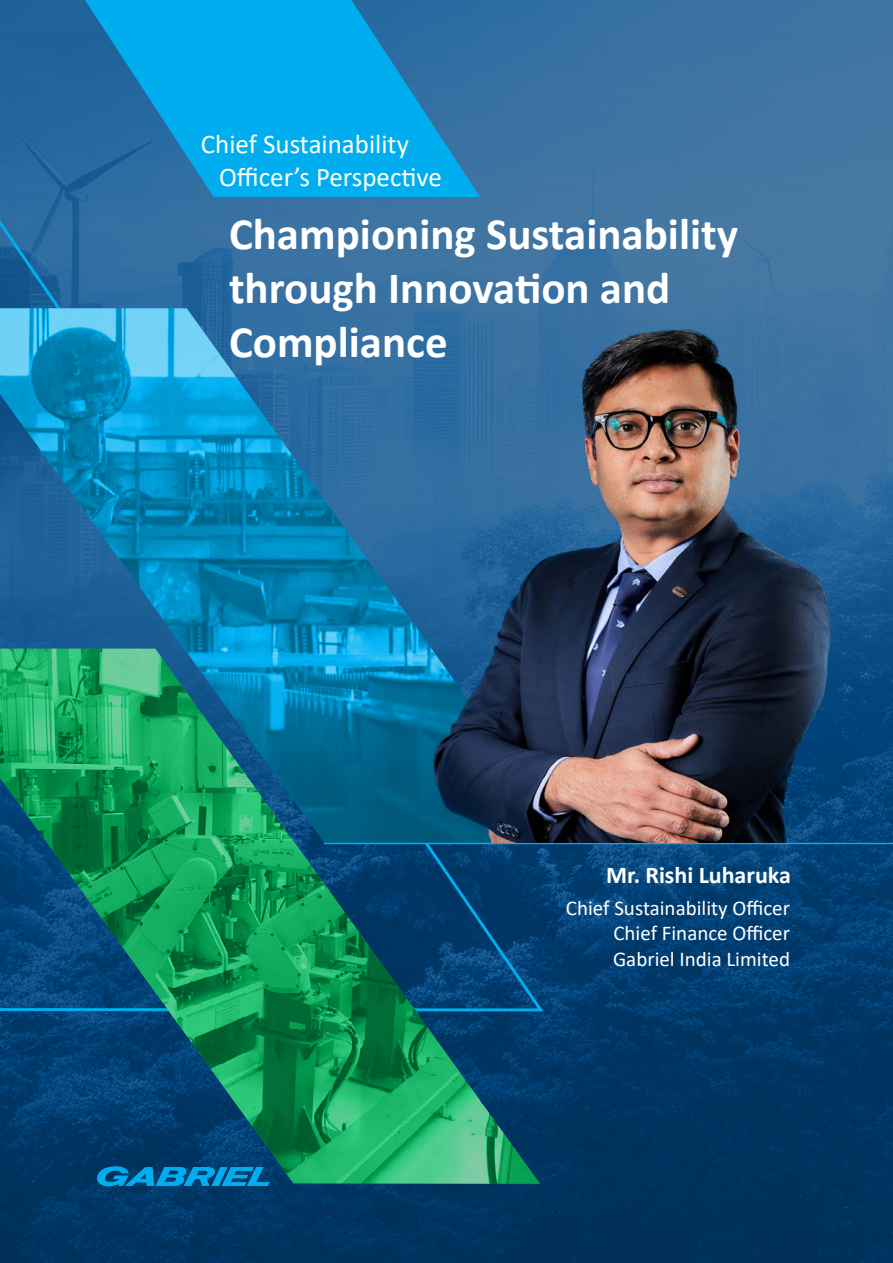
<style>
.page{position:relative;width:893px;height:1263px;background:#fff}
.page>*{position:absolute;margin:0;border:0;box-sizing:border-box;transform-origin:0 0}
.t1{font:700 45px/54px "Calibri";color:#fff}
.t2{font:27px/32.4px "Calibri";color:#fff}
.t3{font:700 24px "Calibri";color:#fff}
.t4{font:21px/25.2px "Calibri";color:#fff;text-align:justify}
</style>
<div class="page">
<img style="left:0;top:0;width:893px;height:1263px">
<svg style="left:0;top:96px;width:546px;height:917px;background:#326ea0"></svg>
<img style="left:0;top:308px;width:572px;height:341px">
<img style="left:0;top:649px;width:540px;height:535px">
<svg style="left:85px;top:0;width:395px;height:197px;background:#0e98d5"></svg>
<svg style="left:96px;top:1165px;width:174px;height:54px;background:#005185"></svg>
<hr style="left:324px;top:843px;width:569px;height:1px;background:#00aeef">
<img style="left:434px;top:324px;width:427px;height:519px">
<p class="t2" style="left:219px;top:127px;width:224px;text-indent:-18px">Chief Sustainability<br>Officer’s Perspective</p>
<h1 class="t1" style="left:229px;top:206px;width:511px">Championing Sustainability through Innovation and<br>Compliance</h1>
<p class="t3" style="left:606px;top:858px;width:186px">Mr. Rishi Luharuka</p>
<p class="t4" style="left:613px;top:895px;width:179px;text-indent:-47px">Chief Sustainability Officer Chief Finance Officer Gabriel India Limited</p>
</div>
